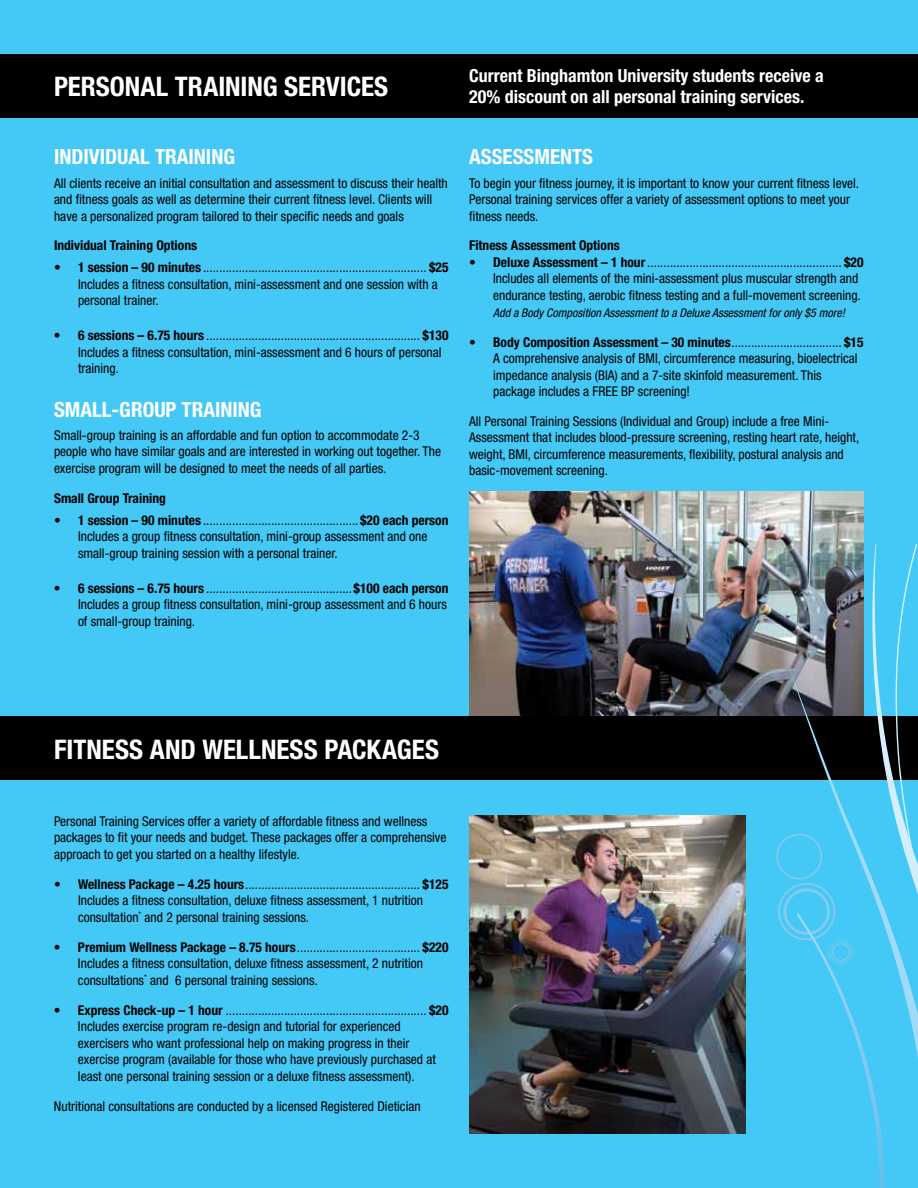
<style>
.page{position:relative;width:918px;height:1188px;background:#44c8f5}
.page>*{position:absolute;margin:0;border:0;box-sizing:border-box;transform-origin:0 0}
.t1{font:700 condensed 27px "Helvetica Neue";color:#fff}
.t2{font:700 condensed 21px "Helvetica Neue";color:#fff}
.t3{font:700 condensed 18px/21px "Helvetica Neue";color:#fff}
.t4{font:condensed 13.5px/16.5px "Helvetica Neue";color:#000}
.t5{font:700 condensed 13.5px "Helvetica Neue";color:#000}
.t6{font:italic condensed 12px "Helvetica Neue";color:#000}
.s1{font-weight:700}
</style>
<div class="page">
<img style="left:469px;top:491px;width:395px;height:226px">
<div style="left:0;top:54px;width:918px;height:63px;background:#000"></div>
<div style="left:0;top:717px;width:918px;height:63px;background:#000"></div>
<img style="left:469px;top:815px;width:276px;height:319px">
<svg style="left:774px;top:544px;width:144px;height:644px"></svg>
<h1 class="t1" style="left:54px;top:70px;width:336px">personal training services</h1>
<h2 class="t2" style="left:54px;top:144px;width:183px">Individual Training</h2>
<p class="t4" style="left:54px;top:174px;width:395px">All clients receive an initial consultation and assessment to discuss their health and fitness goals as well as determine their current fitness level. Clients will have a personalized program tailored to their specific needs and goals</p>
<p class="t5" style="left:54px;top:238px;width:145px">Individual Training Options</p>
<p class="t4" style="left:78px;top:259px;width:372px;text-indent:-24px"><span class="s1">• 1 session – 90 minutes</span> ..................................................................... <span class="s1">$25<br></span>Includes a fitness consultation, mini-assessment and one session with a personal trainer.</p>
<p class="t4" style="left:78px;top:327px;width:372px;text-indent:-24px"><span class="s1">• 6 sessions – 6.75 hours</span> .................................................................. <span class="s1">$130<br></span>Includes a fitness consultation, mini-assessment and 6 hours of personal training.</p>
<h2 class="t2" style="left:54px;top:397px;width:209px">Small-Group Training</h2>
<p class="t4" style="left:54px;top:427px;width:389px">Small-group training is an affordable and fun option to accommodate 2-3 people who have similar goals and are interested in working out together. The exercise program will be designed to meet the needs of all parties.</p>
<p class="t5" style="left:54px;top:490px;width:113px">Small Group Training</p>
<p class="t4" style="left:78px;top:511px;width:372px;text-indent:-24px"><span class="s1">• 1 session – 90 minutes</span> ................................................<span class="s1">$20 each person<br></span>Includes a group fitness consultation, mini-group assessment and one small-group training session with a personal trainer.</p>
<p class="t4" style="left:78px;top:580px;width:372px;text-indent:-24px"><span class="s1">• 6 sessions – 6.75 hours</span> .............................................<span class="s1">$100 each person<br></span>Includes a group fitness consultation, mini-group assessment and 6 hours of small-group training.</p>
<h3 class="t3" style="left:469px;top:65px;width:356px">Current Binghamton University students receive a<br>20% discount on all personal training services.</h3>
<h2 class="t2" style="left:469px;top:144px;width:126px">Assessments</h2>
<p class="t4" style="left:469px;top:174px;width:392px">To begin your fitness journey, it is important to know your current fitness level.<br>Personal training services offer a variety of assessment options to meet your fitness needs.</p>
<p class="t5" style="left:469px;top:238px;width:152px">Fitness Assessment Options</p>
<p class="t4" style="left:493px;top:254px;width:372px;text-indent:-24px">• <span class="s1">Deluxe Assessment – 1 hour</span>............................................................ <span class="s1">$20<br></span>Includes all elements of the mini-assessment plus muscular strength and endurance testing, aerobic fitness testing and a full-movement screening.</p>
<p class="t6" style="left:493px;top:305px;width:353px">Add a Body Composition Assessment to a Deluxe Assessment for only $5 more!</p>
<p class="t4" style="left:493px;top:333px;width:372px;text-indent:-24px">• <span class="s1">Body Composition Assessment – 30 minutes</span>.................................. <span class="s1">$15<br></span>A comprehensive analysis of BMI, circumference measuring, bioelectrical impedance analysis (BIA) and a 7-site skinfold measurement. This package includes a FREE BP screening!</p>
<p class="t4" style="left:469px;top:413px;width:392px">All Personal Training Sessions (Individual and Group) include a free Mini-Assessment that includes blood-pressure screening, resting heart rate, height, weight, BMI, circumference measurements, flexibility, postural analysis and basic-movement screening.</p>
<h1 class="t1" style="left:54px;top:733px;width:387px">Fitness and Wellness Packages</h1>
<p class="t4" style="left:54px;top:813px;width:394px">Personal Training Services offer a variety of affordable fitness and wellness packages to fit your needs and budget. These packages offer a comprehensive approach to get you started on a healthy lifestyle.</p>
<p class="t4" style="left:78px;top:876px;width:372px;text-indent:-24px">• <span class="s1">Wellness Package – 4.25 hours</span>...................................................... <span class="s1">$125<br></span>Includes a fitness consultation, deluxe fitness assessment, 1 nutrition consultation<sup>*</sup> and 2 personal training sessions.</p>
<p class="t4" style="left:78px;top:939px;width:372px;text-indent:-24px">• <span class="s1">Premium Wellness Package – 8.75 hours</span>...................................... <span class="s1">$220<br></span>Includes a fitness consultation, deluxe fitness assessment, 2 nutrition consultations<sup>*</sup> and 6 personal training sessions.</p>
<p class="t4" style="left:78px;top:1002px;width:372px;text-indent:-24px">• <span class="s1">Express Check-up – 1 hour</span> .............................................................. <span class="s1">$20<br></span>Includes exercise program re-design and tutorial for experienced exercisers who want professional help on making progress in their exercise program (available for those who have previously purchased at least one personal training session or a deluxe fitness assessment).</p>
<p class="t4" style="left:54px;top:1098px;width:368px">Nutritional consultations are conducted by a licensed Registered Dietician</p>
</div>
